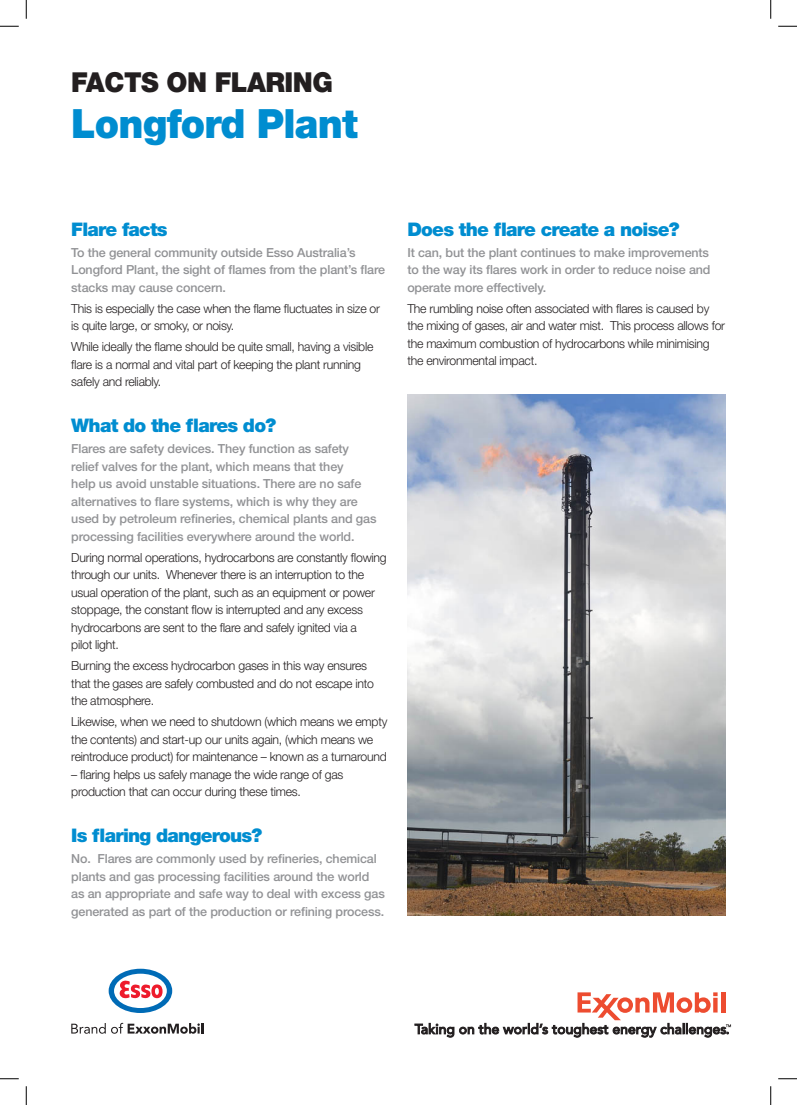
<style>
.page{position:relative;width:797px;height:1105px;background:#fff}
.page>*{position:absolute;margin:0;border:0;box-sizing:border-box;transform-origin:0 0}
.t1{font:900 40.38px "Helvetica Neue";letter-spacing:-.02em;color:#008dd0;scale:.96 1}
.t2{font:900 27.5px "Helvetica Neue";letter-spacing:-.02em;color:#231f20;scale:.96 1}
.t3{font:900 18.75px "Helvetica Neue";letter-spacing:-.04em;color:#008dd0}
.t4{font:300 12.5px/17.5px "Helvetica Neue";letter-spacing:-.02em;color:#231f20}
.t5{font:500 12.5px/17.5px "Helvetica Neue";letter-spacing:-.01em;color:#919295}
</style>
<div class="page">
<img style="left:407px;top:395px;width:318px;height:521px">
<svg style="left:415px;top:992px;width:316px;height:45px"></svg>
<svg style="left:107px;top:967px;width:67px;height:47px"></svg>
<svg style="left:109px;top:969px;width:63px;height:44px"></svg>
<svg style="left:71px;top:1023px;width:132px;height:11px"></svg>
<svg style="left:0;top:25px;width:19px;height:2px"></svg>
<svg style="left:778px;top:25px;width:19px;height:2px"></svg>
<svg style="left:0;top:1078px;width:19px;height:1px"></svg>
<svg style="left:778px;top:1078px;width:19px;height:1px"></svg>
<svg style="left:25px;top:0;width:2px;height:19px"></svg>
<svg style="left:25px;top:1086px;width:2px;height:19px"></svg>
<svg style="left:770px;top:0;width:1px;height:19px"></svg>
<svg style="left:770px;top:1086px;width:1px;height:19px"></svg>
<p class="t2" style="left:71px;top:66px;width:274px">FACTS ON FLARING</p>
<p class="t1" style="left:71px;top:99px;width:300px">Longford Plant</p>
<p class="t3" style="left:71px;top:218px;width:98px">Flare facts</p>
<p class="t5" style="left:71px;top:243px;width:315px">To the general community outside Esso Australia’s<br>Longford Plant, the sight of flames from the plant’s flare stacks may cause concern.</p>
<p class="t4" style="left:71px;top:299px;width:310px">This is especially the case when the flame fluctuates in size or is quite large, or smoky, or noisy.</p>
<p class="t4" style="left:71px;top:338px;width:303px">While ideally the flame should be quite small, having a visible flare is a normal and vital part of keeping the plant running safely and reliably.</p>
<p class="t3" style="left:71px;top:414px;width:206px">What do the flares do?</p>
<p class="t5" style="left:71px;top:440px;width:307px">Flares are safety devices. They function as safety relief valves for the plant, which means that they<br>help us avoid unstable situations. There are no safe alternatives to flare systems, which is why they are used by petroleum refineries, chemical plants and gas processing facilities everywhere around the world.</p>
<p class="t4" style="left:71px;top:548px;width:317px">During normal operations, hydrocarbons are constantly flowing through our units. Whenever there is an interruption to the usual operation of the plant, such as an equipment or power stoppage, the constant flow is interrupted and any excess hydrocarbons are sent to the flare and safely ignited via a<br>pilot light.</p>
<p class="t4" style="left:71px;top:657px;width:304px">Burning the excess hydrocarbon gases in this way ensures that the gases are safely combusted and do not escape into the atmosphere.</p>
<p class="t4" style="left:71px;top:713px;width:317px">Likewise, when we need to shutdown (which means we empty the contents) and start-up our units again, (which means we reintroduce product) for maintenance – known as a turnaround</p>
<p class="t4" style="left:71px;top:765px;width:274px">– flaring helps us safely manage the wide range of gas production that can occur during these times.</p>
<p class="t3" style="left:71px;top:824px;width:192px">Is flaring dangerous?</p>
<p class="t5" style="left:71px;top:850px;width:315px">No. Flares are commonly used by refineries, chemical plants and gas processing facilities around the world as an appropriate and safe way to deal with excess gas generated as part of the production or refining process.</p>
<p class="t3" style="left:407px;top:218px;width:274px">Does the flare create a noise?</p>
<p class="t5" style="left:407px;top:243px;width:305px;text-align:justify">It can, but the plant continues to make improvements to the way its flares work in order to reduce noise and operate more effectively.</p>
<p class="t4" style="left:407px;top:299px;width:319px">The rumbling noise often associated with flares is caused by the mixing of gases, air and water mist. This process allows for the maximum combustion of hydrocarbons while minimising the environmental impact.</p>
</div>
